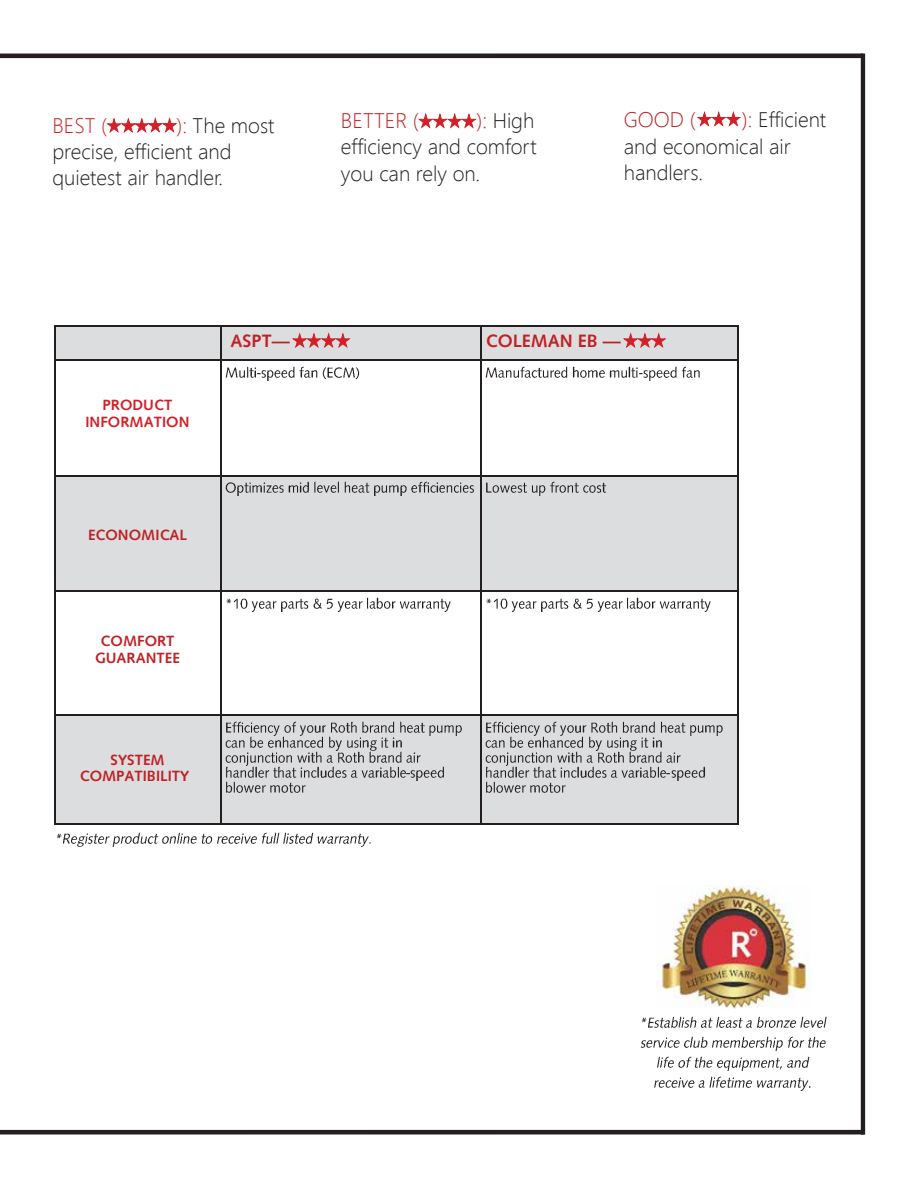
<style>
.page{position:relative;width:918px;height:1188px;background:#fff}
.page>*{position:absolute;margin:0;border:0;box-sizing:border-box;transform-origin:0 0}
.t1{font:300 21px/26.2px "Segoe UI";color:#231f20}
.t2{font:300 21px "Segoe UI";color:#c02026}
.t3{font:300 21px "Segoe UI";color:#d12027}
.t4{font:700 18px "Syntax";color:#c02026}
.t5{font:700 15px/16.4px "Syntax";color:#c02026;text-align:center}
.t6{font:700 15px/16.4px "Syntax";color:#d12027;text-align:center}
.s1{color:#d12027}
.s2{color:#c02026}
</style>
<div class="page">
<hr style="left:861px;top:54px;width:4px;height:1081px;background:#231f20">
<hr style="left:0;top:54px;width:863px;height:4px;background:#231f20">
<div style="left:0;top:1130px;width:864px;height:5px;background:#231f20"></div>
<svg style="left:697px;top:112px;width:44px;height:14px"></svg>
<svg style="left:418px;top:114px;width:58px;height:14px"></svg>
<svg style="left:107px;top:118px;width:70px;height:15px"></svg>
<div style="left:54px;top:325px;width:167px;height:35px;background:#dcddde"></div>
<div style="left:221px;top:325px;width:260px;height:35px;background:#dcddde"></div>
<div style="left:481px;top:325px;width:257px;height:35px;background:#dcddde"></div>
<img style="left:226px;top:366px;width:134px;height:14px">
<img style="left:256px;top:366px;width:11px;height:14px">
<img style="left:486px;top:366px;width:152px;height:12px">
<img style="left:643px;top:366px;width:57px;height:14px">
<div style="left:54px;top:476px;width:167px;height:115px;background:#dcddde"></div>
<div style="left:221px;top:476px;width:260px;height:115px;background:#dcddde"></div>
<img style="left:226px;top:481px;width:248px;height:15px">
<div style="left:481px;top:476px;width:257px;height:115px;background:#dcddde"></div>
<img style="left:486px;top:481px;width:121px;height:15px">
<img style="left:226px;top:597px;width:225px;height:14px">
<img style="left:486px;top:597px;width:225px;height:14px">
<div style="left:54px;top:715px;width:167px;height:109px;background:#dcddde"></div>
<div style="left:221px;top:715px;width:260px;height:109px;background:#dcddde"></div>
<img style="left:226px;top:721px;width:236px;height:14px">
<img style="left:226px;top:734px;width:185px;height:15px">
<img style="left:226px;top:749px;width:195px;height:16px">
<img style="left:226px;top:765px;width:218px;height:16px">
<img style="left:406px;top:765px;width:10px;height:16px">
<img style="left:226px;top:780px;width:85px;height:13px">
<div style="left:481px;top:715px;width:257px;height:109px;background:#dcddde"></div>
<img style="left:486px;top:721px;width:237px;height:14px">
<img style="left:486px;top:734px;width:186px;height:15px">
<img style="left:486px;top:749px;width:195px;height:16px">
<img style="left:486px;top:765px;width:219px;height:16px">
<img style="left:666px;top:765px;width:10px;height:16px">
<img style="left:486px;top:780px;width:85px;height:13px">
<hr style="left:54px;top:325px;width:1px;height:498px;background:#231f20">
<hr style="left:220px;top:327px;width:1px;height:496px;background:#231f20">
<hr style="left:480px;top:327px;width:2px;height:496px;background:#231f20">
<hr style="left:737px;top:325px;width:1px;height:498px;background:#231f20">
<hr style="left:54px;top:325px;width:684px;height:2px;background:#231f20">
<hr style="left:55px;top:359px;width:682px;height:2px;background:#231f20">
<hr style="left:55px;top:475px;width:682px;height:1px;background:#231f20">
<hr style="left:55px;top:590px;width:682px;height:2px;background:#231f20">
<hr style="left:55px;top:714px;width:682px;height:1px;background:#231f20">
<hr style="left:54px;top:823px;width:684px;height:1px;background:#231f20">
<svg style="left:292px;top:334px;width:58px;height:14px"></svg>
<svg style="left:623px;top:334px;width:43px;height:14px"></svg>
<img style="left:57px;top:832px;width:314px;height:14px">
<img style="left:642px;top:1016px;width:185px;height:12px">
<img style="left:640px;top:1036px;width:186px;height:14px">
<img style="left:657px;top:1056px;width:153px;height:15px">
<img style="left:654px;top:1076px;width:157px;height:15px">
<img style="left:657px;top:885px;width:153px;height:123px">
<p class="t1" style="left:52px;top:111px;width:224px;text-indent:124px"><span class="s1">):</span> The most precise, efficient and quietest air handler.</p>
<p class="t3" style="left:52px;top:111px;width:56px">BEST (</p>
<p class="t1" style="left:341px;top:107px;width:197px;text-align:justify;text-indent:135px"><span class="s2">):</span> High efficiency and comfort you can rely on.</p>
<p class="t2" style="left:341px;top:106px;width:79px">BETTER (</p>
<p class="t1" style="left:624px;top:106px;width:204px;text-indent:118px"><span class="s2">):</span> Efficient and economical air handlers.</p>
<p class="t2" style="left:624px;top:105px;width:74px">GOOD (</p>
<p class="t6" style="left:85px;top:397px;width:106px">PRODUCT<br>INFORMATION</p>
<p class="t5" style="left:88px;top:527px;width:100px">ECONOMICAL</p>
<p class="t5" style="left:95px;top:633px;width:86px">COMFORT<br>GUARANTEE</p>
<p class="t5" style="left:80px;top:752px;width:111px">SYSTEM<br>COMPATIBILITY</p>
<p class="t4" style="left:231px;top:331px;width:61px">ASPT—</p>
<p class="t4" style="left:486px;top:331px;width:137px">COLEMAN EB —</p>
</div>
